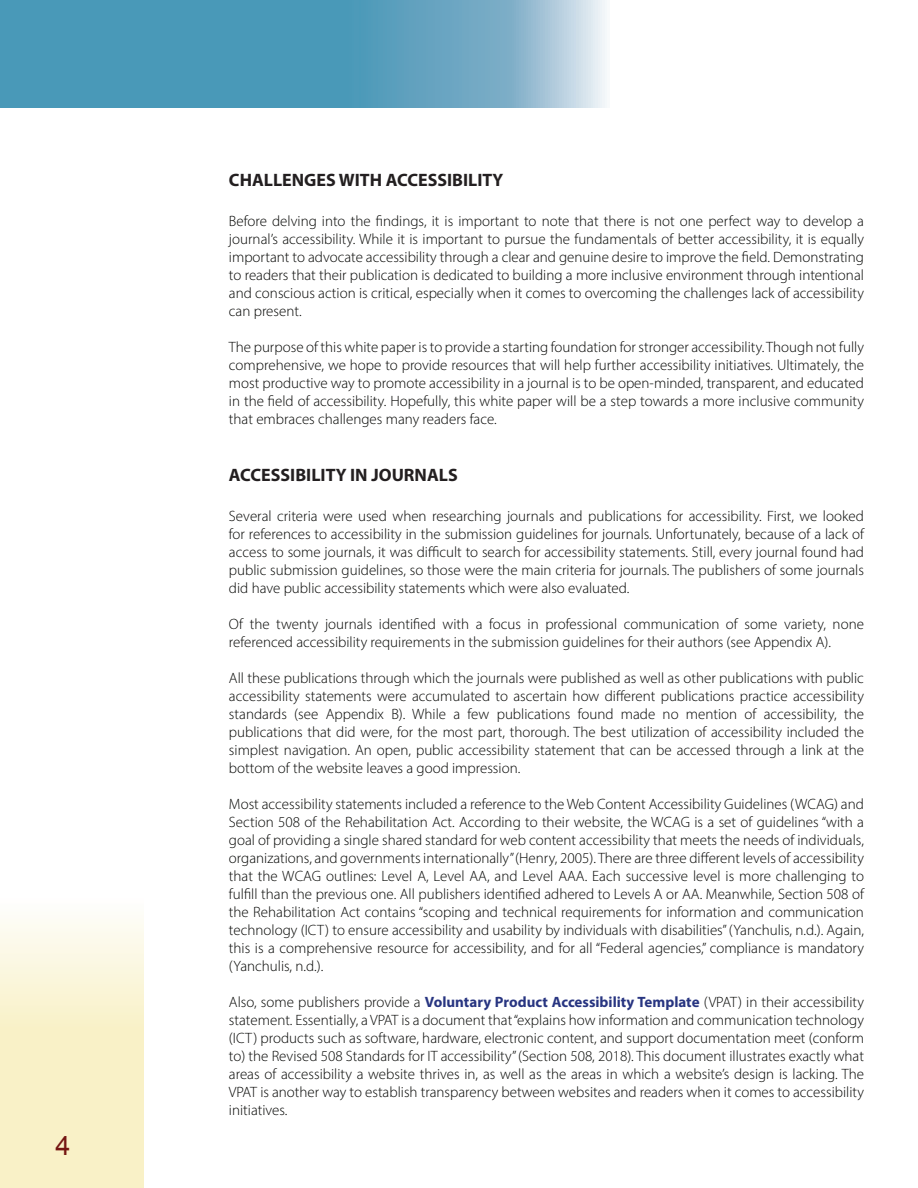
<style>
.page{position:relative;width:918px;height:1188px;background:#fff}
.page>*{position:absolute;margin:0;border:0;box-sizing:border-box;transform-origin:0 0}
.t1{font:27px "Arial";color:#751612}
.Head_1{font:18px "Myriad Variable Concept";letter-spacing:.205em;color:#231f20}
.Body_Text{font:15px/18px "Myriad Variable Concept";letter-spacing:.155em;color:#040503}
.Body_Text-2{font:15px/18px "Myriad Variable Concept";letter-spacing:.135em;color:#040503}
.s1{color:#283581}
</style>
<div class="page">
<svg style="left:0;top:0;width:607px;height:108px;background:#61a4c0"></svg>
<svg style="left:0;top:919px;width:143px;height:269px;background:#f9f3d0"></svg>
<p class="t1" style="left:56px;top:1128px;width:17px">4</p>
<p class="Head_1" style="left:229px;top:170px;width:272px">CHALLENGES WITH ACCESSIBILITY</p>
<p class="Body_Text" style="left:229px;top:212px;width:636px">Before delving into the findings, it is important to note that there is not one perfect way to develop a journal’s accessibility. While it is im portant to pursue the fundam entals of better accessibility, it is equally important to advocate accessibility through a clear and genuine desire to improve the field. Demonstrating to readers that their publication is dedicated to building a more inclusive environment through intentional and conscious action is critical, especially when it comes to overcoming the challenges lack of accessibility can present.</p>
<p class="Body_Text" style="left:229px;top:338px;width:635px;text-align:justify">The purpose of this white paper is to provide a starting foundation for stronger accessibility. Though notfully comprehensive, we hope to provide resources that will help further accessibility initiatives. Ultimately, the most productive way to promote accessibility in a journal is to be open-minded, transparent, and educated in the field of accessibility. Hopefully, this white paper will be a step towards a more inclusive community that embraces challenges many readers face.</p>
<p class="Head_1" style="left:229px;top:465px;width:227px">ACCESSIBILITY IN JOURNALS</p>
<p class="Body_Text" style="left:229px;top:507px;width:636px;text-align:justify">Several criteria were used when researching journals and publications for accessibility. First, we looked for references to accessibility in the submission guidelines for journals. Unfortunately, because of a lack of access to some journals, it was difficult to search for accessibility statements. Still, every journal found had public submission guidelines, so those were the main criteria for journals. The publishers of some journals did have public accessibility statements which were also evaluated.</p>
<p class="Body_Text" style="left:229px;top:615px;width:634px">Of the twenty journals identified with a focus in professional communication of some variety, none referenced accessibility requirements in the submission guidelines for their authors (see Appendix A).</p>
<p class="Body_Text" style="left:229px;top:669px;width:635px;text-align:justify">All these publications through which the journals were published as well as other publications with public accessibility statements were accumulated to ascertain how different publications practice accessibility standards (see Appendix B). While a few publications found made no mention of accessibility, the publications that did were, for the most part, thorough. The best utilization of accessibility included the simplest navigation. An open, public accessibility statement that can be accessed through a link at the bottom of the website leaves a good impression.</p>
<p class="Body_Text" style="left:229px;top:795px;width:636px">Most accessibility statements included a reference to the Web Content Accessibility Guidelines (WCAG) and Section 508 of the Rehabilitation Act. According to their website, the WCAG is a set of guidelines “with a goal of providing a single shared standard for web content accessibility that meets the needs of individuals, organizations, and governments internationally” (Henry, 2005). There are three different levels of accessibility that the WCAG outlines: Level A, Level AA, and Level AAA. Each successive level is more challenging to fulfill than the previous one. All publishers identified adhered to Levels A or AA. Meanwhile, Section 508 of the Rehabilitation Act contains “scoping and technical requirements for information and communication technology (IC T) to ensure accessibility and usability by individuals with disabilities” (Yanchulis, n.d.). Again, this is a comprehensive resource for accessibility, and for all “Federal agencies,” compliance is mandatory (Yanchulis, n.d.).</p>
<p class="Body_Text-2" style="left:229px;top:993px;width:635px">Also, some publishers provide a <span class="s1">Voluntary Product Accessibility Tem plate</span> (VPAT) in their accessibility statement. Essentially, a VPAT is a document that“explains how information and communication technology (ICT) products such as software, hardware, electronic content, and support documentation meet (conform to) the Revised 508 Standards for IT accessibility” (Section 508, 2018). This document illustrates exactly what areas of accessibility a website thrives in, as well as the areas in which a website’s design is lacking. The VPAT is another way to establish transparency between websites and readers when it comes to accessibility initiatives.</p>
</div>
